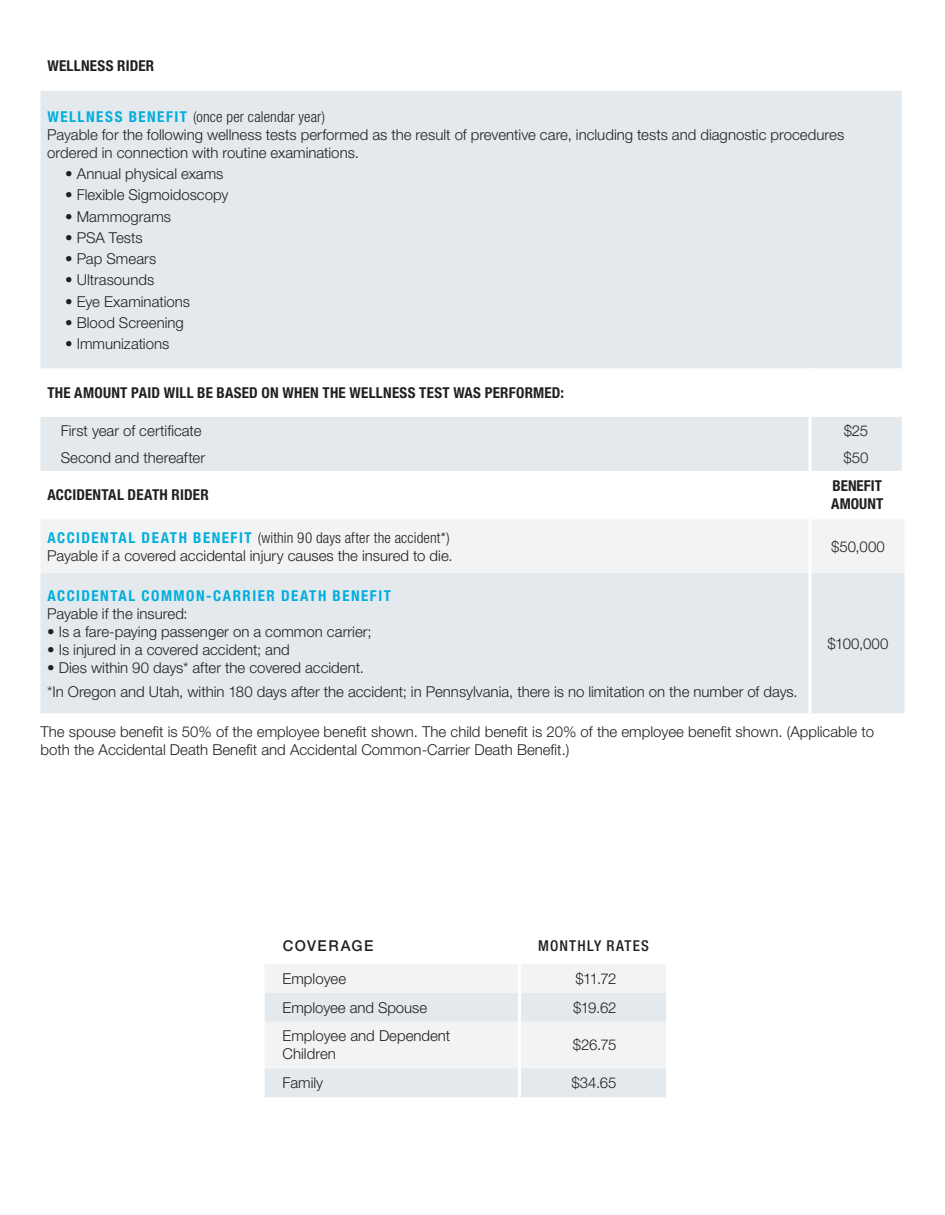
<style>
.page{position:relative;width:945px;height:1215px;background:#fff}
.page>*{position:absolute;margin:0;border:0;box-sizing:border-box;transform-origin:0 0}
.t1{font:300 15px/18px "Helvetica Neue CELT";color:#231f20}
.t2{font:700 condensed 15px/18px "Helvetica Neue LTCE";letter-spacing:.015em;color:#231f20}
.t3{font:300 condensed 15px "Helvetica Neue LTCE";letter-spacing:.01em;color:#231f20}
.t4{font:700 condensed 15px "Helvetica Neue LTCE";letter-spacing:.1em;color:#00aedc}
.t5{font:500 condensed 15px "Helvetica Neue LTCE";letter-spacing:.08em;color:#231f20}
.t6{font:500 15px "Helvetica Neue CELT";letter-spacing:.1em;color:#231f20}
.s1{font-weight:700;color:#00aedc}
</style>
<div class="page">
<svg style="left:40px;top:91px;width:862px;height:380px;background:#e7ebef"></svg>
<hr style="left:808px;top:368px;width:4px;height:49px;background:#fff">
<hr style="left:808px;top:417px;width:4px;height:27px;background:#f6f8f9">
<hr style="left:808px;top:444px;width:4px;height:27px;background:#f8fafa">
<svg style="left:265px;top:965px;width:401px;height:132px"></svg>
<hr style="left:518px;top:964px;width:3px;height:29px;background:#fff">
<hr style="left:518px;top:993px;width:3px;height:29px;background:#fff">
<hr style="left:518px;top:1022px;width:3px;height:47px;background:#fff">
<hr style="left:518px;top:1069px;width:3px;height:28px;background:#fff">
<div style="left:41px;top:520px;width:863px;height:53px;background:#f2f3f4"></div>
<div style="left:40px;top:573px;width:864px;height:140px;background:#e4e9ed"></div>
<hr style="left:808px;top:470px;width:4px;height:49px;background:#fff">
<hr style="left:808px;top:519px;width:4px;height:54px;background:#fff">
<hr style="left:808px;top:573px;width:4px;height:140px;background:#f8f9fa">
<p class="t2" style="left:47px;top:57px;width:108px">WELLNESS RIDER</p>
<p class="t3" style="left:47px;top:108px;width:279px"><span class="s1">WELLNESS BENEFIT</span> (once per calendar year)</p>
<p class="t1" style="left:47px;top:126px;width:798px">Payable for the following wellness tests performed as the result of preventive care, including tests and diagnostic procedures ordered in connection with routine examinations.</p>
<p class="t1" style="left:65px;top:165px;width:160px">• Annual physical exams</p>
<p class="t1" style="left:65px;top:186px;width:165px">• Flexible Sigmoidoscopy</p>
<p class="t1" style="left:65px;top:207px;width:107px">• Mammograms</p>
<p class="t1" style="left:65px;top:228px;width:79px">• PSA Tests</p>
<p class="t1" style="left:65px;top:250px;width:93px">• Pap Smears</p>
<p class="t1" style="left:65px;top:271px;width:90px">• Ultrasounds</p>
<p class="t1" style="left:65px;top:292px;width:126px">• Eye Examinations</p>
<p class="t1" style="left:65px;top:313px;width:120px">• Blood Screening</p>
<p class="t1" style="left:65px;top:335px;width:106px">• Immunizations</p>
<p class="t2" style="left:47px;top:384px;width:518px">THE AMOUNT PAID WILL BE BASED ON WHEN THE WELLNESS TEST WAS PERFORMED:</p>
<p class="t1" style="left:61px;top:421px;width:142px">First year of certificate</p>
<p class="t1" style="left:844px;top:421px;width:26px">$25</p>
<p class="t1" style="left:61px;top:448px;width:146px">Second and thereafter</p>
<p class="t1" style="left:843px;top:448px;width:26px">$50</p>
<p class="t2" style="left:47px;top:486px;width:163px">ACCIDENTAL DEATH RIDER</p>
<p class="t2" style="left:831px;top:477px;width:54px">BENEFIT<br>AMOUNT</p>
<p class="t3" style="left:47px;top:529px;width:404px"><span class="s1">ACCIDENTAL DEATH BENEFIT</span> (within 90 days after the accident*)</p>
<p class="t1" style="left:47px;top:547px;width:407px">Payable if a covered accidental injury causes the insured to die.</p>
<p class="t1" style="left:831px;top:538px;width:55px">$50,000</p>
<p class="t4" style="left:47px;top:587px;width:345px">ACCIDENTAL COMMON-CARRIER DEATH BENEFIT</p>
<p class="t1" style="left:47px;top:604px;width:142px">Payable if the insured:</p>
<p class="t1" style="left:47px;top:622px;width:326px">• Is a fare-paying passenger on a common carrier;</p>
<p class="t1" style="left:47px;top:640px;width:244px">• Is injured in a covered accident; and</p>
<p class="t1" style="left:47px;top:655px;width:752px;line-height:24.8px">• Dies within 90 days* after the covered accident.<br>*In Oregon and Utah, within 180 days after the accident; in Pennsylvania, there is no limitation on the number of days.</p>
<p class="t1" style="left:827px;top:635px;width:63px">$100,000</p>
<p class="t1" style="left:40px;top:722px;width:835px">The spouse benefit is 50% of the employee benefit shown. The child benefit is 20% of the employee benefit shown. (Applicable to both the Accidental Death Benefit and Accidental Common-Carrier Death Benefit.)</p>
<p class="t6" style="left:283px;top:936px;width:92px">COVERAGE</p>
<p class="t5" style="left:538px;top:937px;width:112px">MONTHLY RATES</p>
<p class="t1" style="left:283px;top:970px;width:65px">Employee</p>
<p class="t1" style="left:576px;top:970px;width:43px">$11.72</p>
<p class="t1" style="left:283px;top:998px;width:146px">Employee and Spouse</p>
<p class="t1" style="left:573px;top:998px;width:45px">$19.62</p>
<p class="t1" style="left:283px;top:1027px;width:169px">Employee and Dependent<br>Children</p>
<p class="t1" style="left:573px;top:1036px;width:45px">$26.75</p>
<p class="t1" style="left:283px;top:1074px;width:42px">Family</p>
<p class="t1" style="left:571px;top:1074px;width:47px">$34.65</p>
</div>
